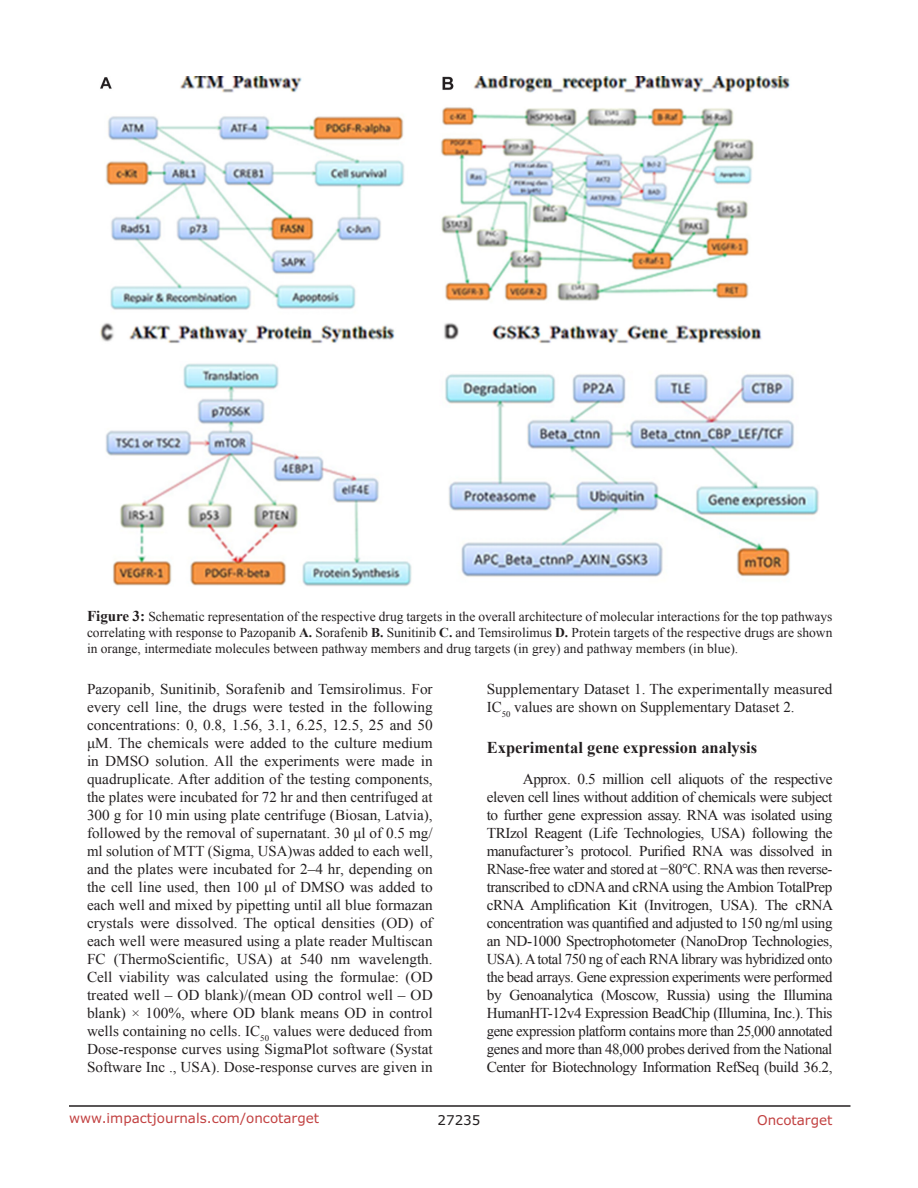
<style>
.page{position:relative;width:918px;height:1188px;background:#fff}
.page>*{position:absolute;margin:0;border:0;box-sizing:border-box;transform-origin:0 0}
.SubHeading{font:700 16.5px "Times New Roman";color:#231f20}
.BodyText{font:15px/18px "Times New Roman";color:#231f20;text-align:justify}
.FigureText{font:13.5px/16.2px "Times New Roman";color:#231f20;text-align:justify}
.t1{font:13.5px "Verdana";color:#c24141}
.t2{font:13.5px "Verdana";color:#231f20}
.s1{font-weight:700;font-size:15px}
.s2{font-weight:700}
</style>
<div class="page">
<hr style="left:69px;top:1105px;width:781px;height:2px;background:#231f20">
<img style="left:100px;top:76px;width:719px;height:511px">
<p class="FigureText" style="left:87px;top:608px;width:747px"><span class="s1">Figure 3:</span> Schematic representation of the respective drug targets in the overall architecture of molecular interactions for the top pathways correlating with response to Pazopanib <span class="s2">A.</span> Sorafenib <span class="s2">B.</span> Sunitinib <span class="s2">C.</span> and Temsirolimus <span class="s2">D.</span> Protein targets of the respective drugs are shown in orange, intermediate molecules between pathway members and drug targets (in grey) and pathway members (in blue).</p>
<p class="BodyText" style="left:87px;top:679px;width:347px">Pazopanib, Sunitinib, Sorafenib and Temsirolimus. For every cell line, the drugs were tested in the following concentrations: 0, 0.8, 1.56, 3.1, 6.25, 12.5, 25 and 50 μM. The chemicals were added to the culture medium in DMSO solution. All the experiments were made in quadruplicate. After addition of the testing components, the plates were incubated for 72 hr and then centrifuged at 300 g for 10 min using plate centrifuge (Biosan, Latvia), followed by the removal of supernatant. 30 μl of 0.5 mg/ ml solution of MTT (Sigma, USA)was added to each well, and the plates were incubated for 2–4 hr, depending on the cell line used, then 100 μl of DMSO was added to each well and mixed by pipetting until all blue formazan crystals were dissolved. The optical densities (OD) of each well were measured using a plate reader Multiscan FC (ThermoScientific, USA) at 540 nm wavelength.<br>Cell viability was calculated using the formulae: (OD treated well – OD blank)/(mean OD control well – OD blank) × 100%, where OD blank means OD in control wells containing no cells. IC<sub>50</sub> values were deduced from Dose-response curves using SigmaPlot software (Systat Software Inc ., USA). Dose-response curves are given in</p>
<p class="BodyText" style="left:487px;top:679px;width:347px">Supplementary Dataset 1. The experimentally measured<br>IC<sub>50</sub> values are shown on Supplementary Dataset 2.</p>
<p class="SubHeading" style="left:487px;top:736px;width:272px">Experimental gene expression analysis</p>
<p class="BodyText" style="left:487px;top:770px;width:348px;text-indent:36px">Approx. 0.5 million cell aliquots of the respective eleven cell lines without addition of chemicals were subject to further gene expression assay. RNA was isolated using TRIzol Reagent (Life Technologies, USA) following the manufacturer’s protocol. Purified RNA was dissolved in RNase-free water and stored at −80°C. RNA was then reverse&shy;transcribed to cDNA and cRNA using the Ambion TotalPrep cRNA Amplification Kit (Invitrogen, USA). The cRNA concentration was quantified and adjusted to 150 ng/ml using an ND-1000 Spectrophotometer (NanoDrop Technologies, USA). A total 750 ng of each RNA library was hybridized onto the bead arrays. Gene expression experiments were performed by Genoanalytica (Moscow, Russia) using the Illumina HumanHT-12v4 Expression BeadChip (Illumina, Inc.). This gene expression platform contains more than 25,000 annotated genes and more than 48,000 probes derived from the National Center for Biotechnology Information RefSeq (build 36.2,</p>
<p class="t1" style="left:69px;top:1110px;width:252px">www.impactjournals.com/oncotarget</p>
<p class="t2" style="left:438px;top:1111px;width:44px">27235</p>
<p class="t1" style="left:757px;top:1111px;width:77px">Oncotarget</p>
</div>
